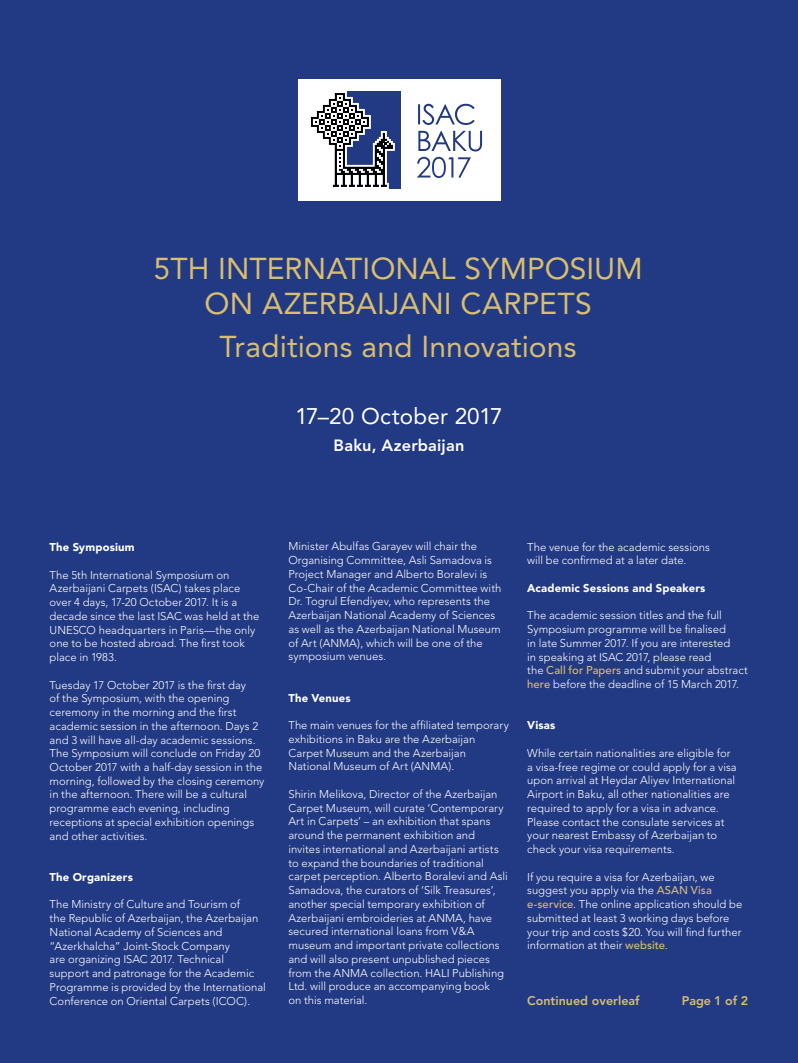
<style>
.page{position:relative;width:798px;height:1063px;background:#fff}
.page>*{position:absolute;margin:0;border:0;box-sizing:border-box;transform-origin:0 0}
.t1{font:30px/34.5px "Avenir";letter-spacing:.005em;color:#d9be6f;text-align:center}
.t2{font:22.5px "Avenir";color:#fff}
.t3{font:800 16.25px "Avenir";letter-spacing:.015em;color:#fff}
.t4{font:800 12.5px "Avenir";color:#d9be6f}
.t5{font:300 11.25px/13.8px "Avenir";color:#fff}
.t6{font:900 11.25px "Avenir";letter-spacing:.015em;color:#fff}
.s1{font-weight:500;color:#d9be6f}
</style>
<div class="page">
<div style="left:0;top:0;width:797px;height:1063px;background:#223983"></div>
<div style="left:298px;top:79px;width:202px;height:122px;background:#fff"></div>
<div style="left:333px;top:91px;width:67px;height:98px;background:#223983"></div>
<svg style="left:311px;top:91px;width:84px;height:98px"></svg>
<svg style="left:417px;top:131px;width:65px;height:47px"></svg>
<svg style="left:418px;top:104px;width:56px;height:21px"></svg>
<h1 class="t1" style="left:153px;top:252px;width:490px">5TH INTERNATIONAL SYMPOSIUM<br>ON AZERBAIJANI CARPETS</h1>
<h1 class="t1" style="left:219px;top:329px;width:358px">Traditions and Innovations</h1>
<h2 class="t2" style="left:295px;top:403px;width:209px">17–20 October 2017</h2>
<h3 class="t3" style="left:333px;top:435px;width:132px">Baku, Azerbaijan</h3>
<p class="t6" style="left:50px;top:540px;width:86px">The Symposium</p>
<p class="t5" style="left:50px;top:568px;width:211px">The 5th International Symposium on Azerbaijani Carpets (ISAC) takes place over 4 days, 17-20 October 2017. It is a decade since the last ISAC was held at the UNESCO headquarters in Paris—the only one to be hosted abroad. The first took place in 1983.</p>
<p class="t5" style="left:50px;top:678px;width:216px">Tuesday 17 October 2017 is the first day<br>of the Symposium, with the opening ceremony in the morning and the first academic session in the afternoon. Days 2 and 3 will have all-day academic sessions.<br>The Symposium will conclude on Friday 20<br>October 2017 with a half-day session in the morning, followed by the closing ceremony in the afternoon. There will be a cultural programme each evening, including receptions at special exhibition openings and other activities.</p>
<p class="t6" style="left:50px;top:870px;width:85px">The Organizers</p>
<p class="t5" style="left:50px;top:898px;width:218px">The Ministry of Culture and Tourism of<br>the Republic of Azerbaijan, the Azerbaijan National Academy of Sciences and “Azerkhalcha” Joint-Stock Company<br>are organizing ISAC 2017. Technical support and patronage for the Academic Programme is provided by the International Conference on Oriental Carpets (ICOC).</p>
<p class="t5" style="left:288px;top:540px;width:214px">Minister Abulfas Garayev will chair the Organising Committee, Asli Samadova is Project Manager and Alberto Boralevi is Co-Chair of the Academic Committee with Dr. Togrul Efendiyev, who represents the Azerbaijan National Academy of Sciences as well as the Azerbaijan National Museum of Art (ANMA), which will be one of the symposium venues.</p>
<p class="t6" style="left:288px;top:691px;width:64px">The Venues</p>
<p class="t5" style="left:288px;top:718px;width:222px">The main venues for the affiliated temporary exhibitions in Baku are the Azerbaijan Carpet Museum and the Azerbaijan National Museum of Art (ANMA).</p>
<p class="t5" style="left:288px;top:787px;width:221px">Shirin Melikova, Director of the Azerbaijan Carpet Museum, will curate ‘Contemporary Art in Carpets’ – an exhibition that spans around the permanent exhibition and invites international and Azerbaijani artists to expand the boundaries of traditional carpet perception. Alberto Boralevi and Asli Samadova, the curators of ‘Silk Treasures’, another special temporary exhibition of Azerbaijani embroideries at ANMA, have secured international loans from V&amp;A museum and important private collections and will also present unpublished pieces from the ANMA collection. HALI Publishing Ltd. will produce an accompanying book<br>on this material.</p>
<p class="t5" style="left:527px;top:540px;width:184px">The venue for the academic sessions will be confirmed at a later date.</p>
<p class="t6" style="left:527px;top:581px;width:180px">Academic Sessions and Speakers</p>
<p class="t5" style="left:527px;top:609px;width:222px">The academic session titles and the full Symposium programme will be finalised<br>in late Summer 2017. If you are interested<br>in speaking at ISAC 2017, please read<br>the <span class="s1">Call for Papers</span> and submit your abstract <span class="s1">here</span> before the deadline of 15 March 2017.</p>
<p class="t6" style="left:527px;top:719px;width:30px">Visas</p>
<p class="t5" style="left:527px;top:746px;width:211px">While certain nationalities are eligible for a visa-free regime or could apply for a visa upon arrival at Heydar Aliyev International Airport in Baku, all other nationalities are required to apply for a visa in advance.<br>Please contact the consulate services at your nearest Embassy of Azerbaijan to check your visa requirements.</p>
<p class="t5" style="left:527px;top:870px;width:216px">If you require a visa for Azerbaijan, we suggest you apply via the <span class="s1">ASAN Visa e-service</span>. The online application should be submitted at least 3 working days before your trip and costs $20. You will find further information at their <span class="s1">website</span>.</p>
<p class="t4" style="left:527px;top:993px;width:114px">Continued overleaf</p>
<p class="t4" style="left:681px;top:993px;width:68px">Page 1 of 2</p>
</div>
